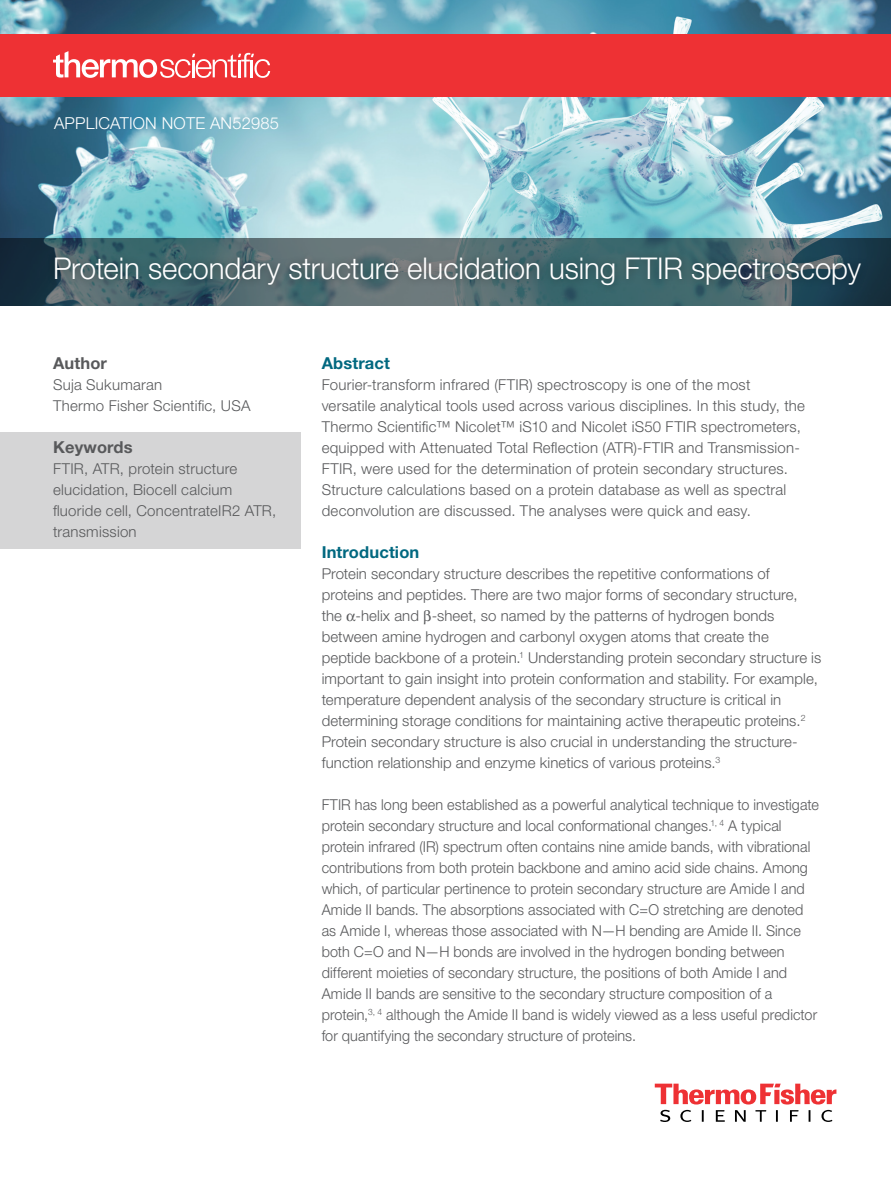
<style>
.page{position:relative;width:891px;height:1188px;background:#fff}
.page>*{position:absolute;margin:0;border:0;box-sizing:border-box;transform-origin:0 0}
.t1{font:300 30px "Helvetica Neue LT Std";letter-spacing:-.005em;color:#fff}
.t2{font:300 16.5px "Helvetica Neue LT Std";letter-spacing:.01em;color:#fff}
.t3{font:700 16.5px "Helvetica Neue LT Std";letter-spacing:.01em;color:#006880}
.t4{font:700 16.5px "Helvetica Neue LT Std";letter-spacing:.01em;color:#58595b}
.t5{font:300 15px/21px "Helvetica Neue LT Std";letter-spacing:.005em;color:#58595b}
.t6{font:300 15px/21px "Helvetica Neue LT Std";letter-spacing:.005em;color:#58595b;scale:.96 1}
</style>
<div class="page">
<img style="left:0;top:0;width:891px;height:238px">
<div style="left:0;top:432px;width:301px;height:117px;background:#d5d5d6"></div>
<svg style="left:0;top:238px;width:891px;height:68px;background:#3f5c64"></svg>
<div style="left:47px;top:250px;width:821px;height:43px;background:#000;opacity:.38"></div>
<svg style="left:655px;top:1084px;width:181px;height:38px"></svg>
<div style="left:0;top:34px;width:891px;height:63px;background:#ee3134"></div>
<svg style="left:53px;top:51px;width:217px;height:27px"></svg>
<p class="t2" style="left:54px;top:113px;width:226px">APPLICATION NOTE AN52985</p>
<h1 class="t1" style="left:53px;top:250px;width:810px">Protein secondary structure elucidation using FTIR spectroscopy</h1>
<p class="t4" style="left:53px;top:353px;width:56px">Author</p>
<p class="t5" style="left:53px;top:374px;width:199px">Suja Sukumaran<br>Thermo Fisher Scientific, USA</p>
<p class="t4" style="left:53px;top:437px;width:81px">Keywords</p>
<p class="t5" style="left:53px;top:458px;width:225px">FTIR, ATR, protein structure elucidation, Biocell calcium fluoride cell, ConcentrateIR2 ATR, transmission</p>
<p class="t3" style="left:322px;top:353px;width:70px">Abstract</p>
<p class="t5" style="left:322px;top:374px;width:485px">Fourier-transform infrared (FTIR) spectroscopy is one of the most versatile analytical tools used across various disciplines. In this study, the Thermo Scientific™ Nicolet™ iS10 and Nicolet iS50 FTIR spectrometers, equipped with Attenuated Total Reflection (ATR)-FTIR and Transmission-FTIR, were used for the determination of protein secondary structures.<br>Structure calculations based on a protein database as well as spectral deconvolution are discussed. The analyses were quick and easy.</p>
<p class="t3" style="left:322px;top:542px;width:99px">Introduction</p>
<p class="t5" style="left:322px;top:563px;width:501px">Protein secondary structure describes the repetitive conformations of proteins and peptides. There are two major forms of secondary structure, the -helix and -sheet, so named by the patterns of hydrogen bonds between amine hydrogen and carbonyl oxygen atoms that create the peptide backbone of a protein.<sup>1</sup> Understanding protein secondary structure is important to gain insight into protein conformation and stability. For example, temperature dependent analysis of the secondary structure is critical in determining storage conditions for maintaining active therapeutic proteins.<sup>2<br></sup>Protein secondary structure is also crucial in understanding the structure&shy;function relationship and enzyme kinetics of various proteins.<sup>3</sup></p>
<p class="t6" style="left:322px;top:794px;width:520px">FTIR has long been established as a powerful analytical technique to investigate protein secondary structure and local conformational changes.<sup>1,</sup> <sup>4</sup> A typical protein infrared (IR) spectrum often contains nine amide bands, with vibrational contributions from both protein backbone and amino acid side chains. Among which, of particular pertinence to protein secondary structure are Amide I and Amide II bands. The absorptions associated with C=O stretching are denoted as Amide I, whereas those associated with N—H bending are Amide II. Since both C=O and N—H bonds are involved in the hydrogen bonding between different moieties of secondary structure, the positions of both Amide I and Amide II bands are sensitive to the secondary structure composition of a protein,<sup>3,</sup> <sup>4</sup> although the Amide II band is widely viewed as a less useful predictor for quantifying the secondary structure of proteins.</p>
</div>
